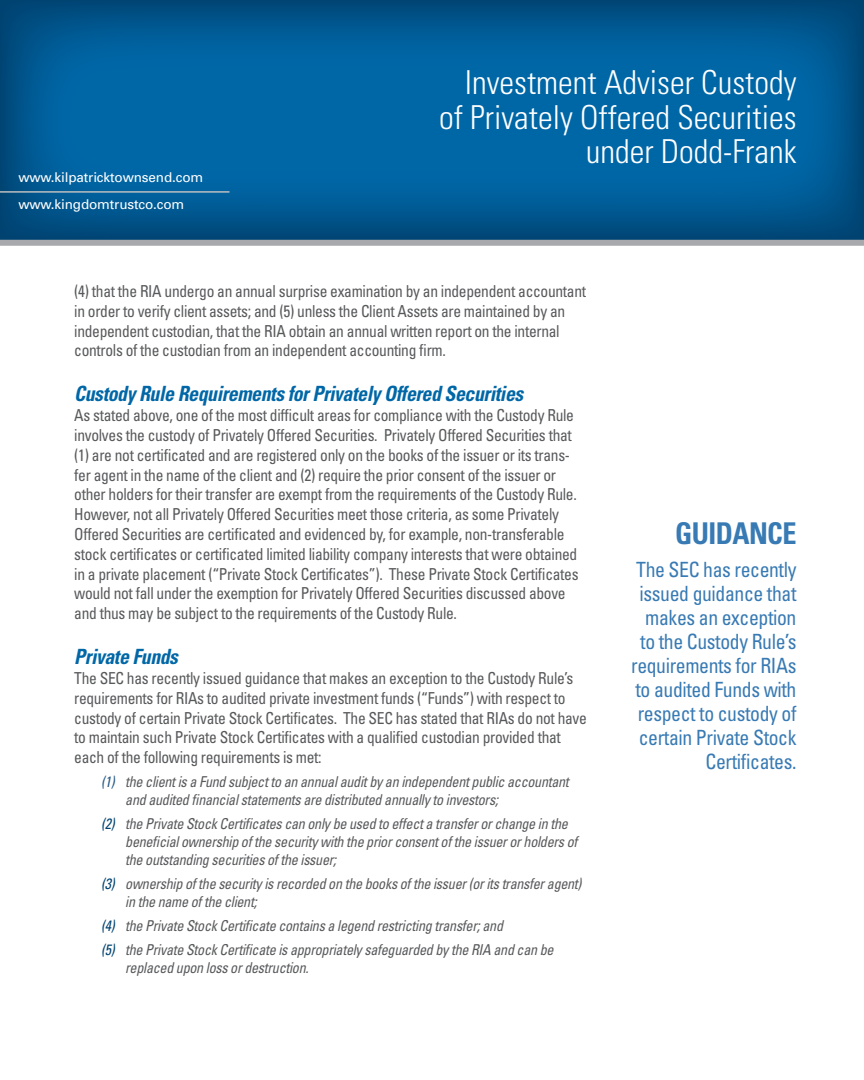
<style>
.page{position:relative;width:864px;height:1080px;background:#fff}
.page>*{position:absolute;margin:0;border:0;box-sizing:border-box;transform-origin:0 0}
.t1{font:300 condensed 33px/34.5px "Univers";color:#fff;text-align:right}
.t2{font:700 condensed 30px "Univers";letter-spacing:-.02em;color:#387ab3;scale:.94 1}
.t3{font:condensed 21px/24px "Univers";letter-spacing:-.02em;color:#387ab3;text-align:right;scale:.94 1}
.t4{font:italic 700 condensed 21px "Univers";letter-spacing:-.02em;color:#0067a7;scale:.94 1}
.t5{font:condensed 16.5px/19.8px "Univers";letter-spacing:-.02em;color:#58595b;scale:.94 1}
.t6{font:italic condensed 15px/18px "Univers";letter-spacing:-.02em;color:#58595b;scale:.94 1}
.t7{font:13.5px/27px "Univers";letter-spacing:-.01em;color:#fff}
.s1{color:#275a86}
.s2{color:#004371}
</style>
<div class="page">
<div style="left:0;top:240px;width:864px;height:6px;background:#a7a9ac"></div>
<svg style="left:0;top:0;width:864px;height:240px;background:#005d98"></svg>
<hr style="left:0;top:191px;width:230px;height:2px;background:#bcbec0">
<p class="t7" style="left:18px;top:163px;width:186px">www.kilpatricktownsend.com www.kingdomtrustco.com</p>
<h1 class="t1" style="left:439px;top:65px;width:359px">Investment Adviser Custody of Privately Offered Securities under Dodd-Frank</h1>
<p class="t5" style="left:74px;top:281px;width:546px">(4) that the RIA undergo an annual surprise examination by an independent accountant in order to verify client assets; and (5) unless the Client Assets are maintained by an independent custodian, that the RIA obtain an annual written report on the internal controls of the custodian from an independent accounting firm.</p>
<p class="t4" style="left:74px;top:381px;width:479px">Custody Rule Requirements for Privately Offered Securities</p>
<p class="t5" style="left:74px;top:405px;width:538px">As stated above, one of the most difficult areas for compliance with the Custody Rule involves the custody of Privately Offered Securities. Privately Offered Securities that (1) are not certificated and are registered only on the books of the issuer or its trans&shy;fer agent in the name of the client and (2) require the prior consent of the issuer or other holders for their transfer are exempt from the requirements of the Custody Rule.<br>However, not all Privately Offered Securities meet those criteria, as some Privately Offered Securities are certificated and evidenced by, for example, non-transferable stock certificates or certificated limited liability company interests that were obtained in a private placement (“Private Stock Certificates”). These Private Stock Certificates would not fall under the exemption for Privately Offered Securities discussed above and thus may be subject to the requirements of the Custody Rule.</p>
<p class="t4" style="left:74px;top:644px;width:112px">Private Funds</p>
<p class="t5" style="left:74px;top:668px;width:547px">The SEC has recently issued guidance that makes an exception to the Custody Rule’s requirements for RIAs to audited private investment funds (“Funds”) with respect to custody of certain Private Stock Certificates. The SEC has stated that RIAs do not have to maintain such Private Stock Certificates with a qualified custodian provided that each of the following requirements is met:</p>
<p class="t6" style="left:125px;top:772px;width:473px;text-indent:-24px"><span class="s1">(1)</span> the client is a Fund subject to an annual audit by an independent public accountant and audited financial statements are distributed annually to investors;</p>
<p class="t6" style="left:125px;top:814px;width:483px;text-indent:-24px"><span class="s2">(2)</span> the Private Stock Certificates can only be used to effect a transfer or change in the beneficial ownership of the security with the prior consent of the issuer or holders of the outstanding securities of the issuer;</p>
<p class="t6" style="left:125px;top:874px;width:487px;text-indent:-24px"><span class="s2">(3)</span> ownership of the security is recorded on the books of the issuer (or its transfer agent) in the name of the client;</p>
<p class="t6" style="left:101px;top:913px;width:483px;line-height:24px"><span class="s2">(4)</span> the Private Stock Certificate contains a legend restricting transfer; and<br><span class="s2">(5)</span> the Private Stock Certificate is appropriately safeguarded by the RIA and can be</p>
<p class="t6" style="left:125px;top:958px;width:197px">replaced upon loss or destruction.</p>
<h2 class="t2" style="left:675px;top:515px;width:131px">GUIDANCE</h2>
<p class="t3" style="left:631px;top:557px;width:177px">The SEC has recently issued guidance that makes an exception to the Custody Rule’s requirements for RIAs to audited Funds with respect to custody of certain Private Stock<br>Certificates.</p>
</div>
